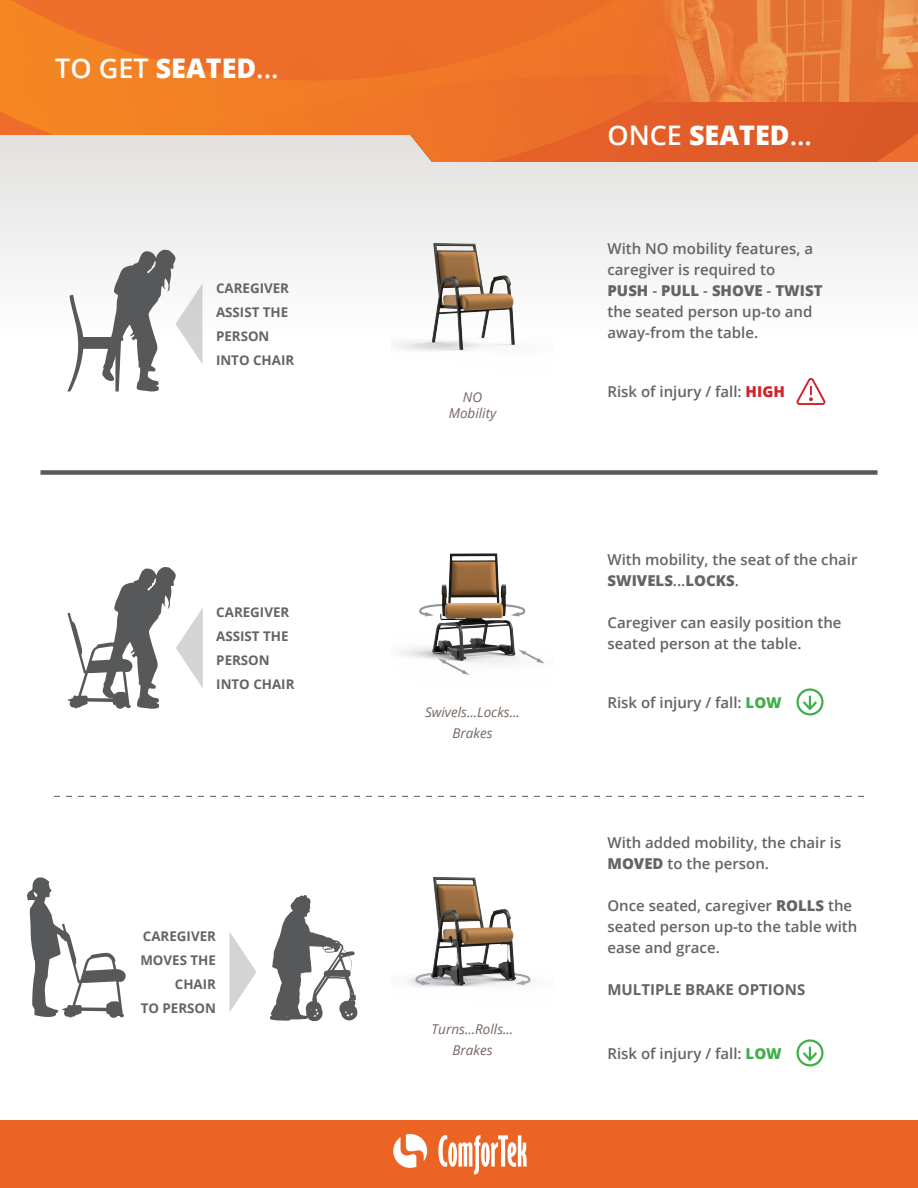
<style>
.page{position:relative;width:918px;height:1188px;background:#fff}
.page>*{position:absolute;margin:0;border:0;box-sizing:border-box;transform-origin:0 0}
.t1{font:600 27px "Open Sans";color:#fff}
.t2{font:600 15px/21px "Open Sans";color:#646464}
.t3{font:800 15px "Open Sans";color:#646464}
.t4{font:700 15px "Open Sans";color:#646464}
.t5{font:italic 13.5px/21px "Open Sans";color:#756661;text-align:center}
.t6{font:700 13.35px/24px "Open Sans";color:#646464}
.s1{font-weight:800}
.s2{font-weight:800;color:#d1232a}
.s3{font-weight:600}
.s4{font-weight:800;color:#40ae49}
</style>
<div class="page">
<svg style="left:0;top:162px;width:918px;height:176px;fill:#f0efef"></svg>
<div style="left:40px;top:470px;width:838px;height:5px;background:#57585a"></div>
<svg style="left:54px;top:796px;width:810px;height:1px"></svg>
<svg style="left:67px;top:250px;width:135px;height:142px"></svg>
<svg style="left:67px;top:567px;width:136px;height:142px"></svg>
<svg style="left:27px;top:877px;width:99px;height:141px"></svg>
<svg style="left:0;top:0;width:918px;height:162px;background:#eb7b39"></svg>
<svg style="left:230px;top:933px;width:26px;height:78px"></svg>
<div style="left:0;top:1120px;width:918px;height:68px;background:#ec6423"></div>
<svg style="left:438px;top:1135px;width:89px;height:39px"></svg>
<svg style="left:393px;top:1134px;width:34px;height:34px"></svg>
<img style="left:392px;top:216px;width:162px;height:135px">
<img style="left:399px;top:553px;width:146px;height:122px">
<img style="left:407px;top:877px;width:124px;height:110px">
<svg style="left:796px;top:378px;width:30px;height:27px"></svg>
<div style="left:796px;top:688px;width:28px;height:28px;border:2px solid #40ae49;border-radius:50%"></div>
<svg style="left:800px;top:696px;width:19px;height:16px"></svg>
<div style="left:796px;top:1039px;width:28px;height:27px;border:2px solid #40ae49;border-radius:50%"></div>
<svg style="left:800px;top:1047px;width:19px;height:16px"></svg>
<img style="left:629px;top:0;width:289px;height:102px">
<svg style="left:270px;top:895px;width:88px;height:127px"></svg>
<h1 class="t1" style="left:55px;top:50px;width:225px">to get <span class="s1">SEATED</span>...</h1>
<p class="t6" style="left:216px;top:276px;width:80px">CAREGIVER<br>ASSIST THE<br>PERSON<br>I NTO CHAIR</p>
<p class="t6" style="left:216px;top:600px;width:80px">CAREGIVER<br>ASSIST THE<br>PERSON<br>I NTO CHAIR</p>
<p class="t6" style="left:140px;top:924px;width:77px;text-align:right">CAREGIVER<br>MOVES THE<br>CHAIR<br>TO PERSON</p>
<p class="t5" style="left:449px;top:389px;width:49px;line-height:16.2px">NO<br>Mobility</p>
<p class="t5" style="left:425px;top:701px;width:96px">Swivels...Locks...<br>Brakes</p>
<p class="t5" style="left:432px;top:1018px;width:83px">Turns...Rolls...<br>Brakes</p>
<h1 class="t1" style="left:607px;top:117px;width:206px">Once <span class="s1">SEATED</span>...</h1>
<p class="t2" style="left:608px;top:238px;width:217px">With NO mobility features, a caregiver is required to<br><span class="s1">PUSH</span> - <span class="s1">PULL</span> - <span class="s1">SHOVE</span> - <span class="s1">TWIST </span>the seated person up-to and away-from the table.</p>
<p class="t2" style="left:608px;top:381px;width:177px">Risk of injury / fall: <span class="s2">HIGH</span></p>
<p class="t2" style="left:608px;top:549px;width:252px">With mobility, the seat of the chair</p>
<p class="t3" style="left:608px;top:569px;width:11px">SWIVELS</p>
<p class="t3" style="left:673px;top:569px;width:67px"><span class="s3">...</span>LOCKS<span class="s3">.</span></p>
<p class="t2" style="left:608px;top:612px;width:236px">Caregiver can easily position the seated person at the table.</p>
<p class="t2" style="left:608px;top:691px;width:151px">Risk of injury / fall: <span class="s4">LOW</span></p>
<p class="t2" style="left:608px;top:832px;width:235px">With added mobility, the chair is</p>
<p class="t3" style="left:608px;top:853px;width:26px">MOVED</p>
<p class="t2" style="left:668px;top:853px;width:103px">to the person.</p>
<p class="t2" style="left:608px;top:895px;width:189px">Once seated, caregiver <span class="s1">ROLLS</span></p>
<p class="t2" style="left:608px;top:895px;width:251px;text-indent:221px">the seated person up-to the table with ease and grace.</p>
<p class="t4" style="left:608px;top:979px;width:199px">M ULTIPLE BRAKE OPTIONS</p>
<p class="t2" style="left:608px;top:1042px;width:151px">Risk of injury / fall: <span class="s4">LOW</span></p>
</div>
